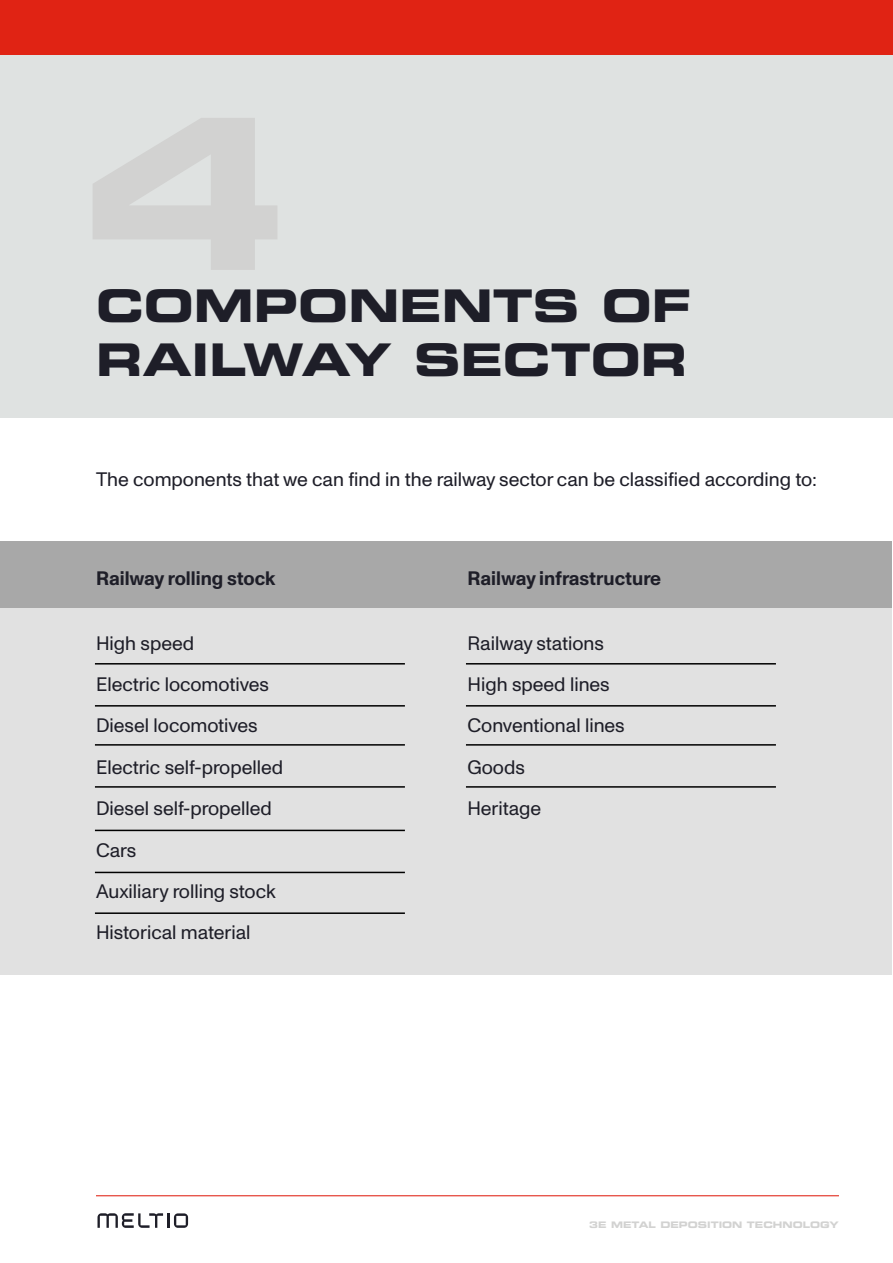
<style>
.page{position:relative;width:893px;height:1263px;background:#fff}
.page>*{position:absolute;margin:0;border:0;box-sizing:border-box;transform-origin:0 0}
.t1{font:45px/54px "Eurostile LT Std Bold Ex 2";color:#1e1e28}
.t2{font:19.5px/41.4px "Monument Grotesk";color:#1e1e28}
.t3{font:700 19.5px "Monument Grotesk";color:#1e1e28}
.t4{font:9px "Eurostile LT Std Bold Ex 2";color:#d2d2d1}
</style>
<div class="page">
<hr style="left:96px;top:1195px;width:743px;height:1px;background:#e02314">
<svg style="left:97px;top:1213px;width:91px;height:15px"></svg>
<div style="left:1px;top:542px;width:891px;height:66px;background:#a8a8a8"></div>
<div style="left:1px;top:608px;width:891px;height:367px;background:#e1e1e1"></div>
<div style="left:0;top:0;width:893px;height:417px;background:#dfe2e1"></div>
<div style="left:0;top:0;width:893px;height:54px;background:#e02314"></div>
<hr style="left:95px;top:663px;width:310px;height:1px;background:#000">
<hr style="left:95px;top:744px;width:310px;height:2px;background:#000">
<hr style="left:95px;top:830px;width:310px;height:1px;background:#000">
<hr style="left:95px;top:705px;width:310px;height:1px;background:#000">
<hr style="left:95px;top:786px;width:310px;height:2px;background:#000">
<hr style="left:95px;top:872px;width:310px;height:1px;background:#000">
<hr style="left:95px;top:912px;width:310px;height:2px;background:#000">
<hr style="left:466px;top:663px;width:310px;height:1px;background:#000">
<hr style="left:466px;top:744px;width:310px;height:2px;background:#000">
<hr style="left:466px;top:705px;width:310px;height:1px;background:#000">
<hr style="left:466px;top:786px;width:310px;height:2px;background:#000">
<h1 class="t1" style="left:96px;top:278px;width:597px">COMPONENTS OF<br>RAILWAY SECTOR</h1>
<p class="t2" style="left:96px;top:457px;width:722px">The components that we can find in the railway sector can be classified according to:</p>
<p class="t3" style="left:96px;top:564px;width:181px">Railway rolling stock</p>
<p class="t3" style="left:467px;top:564px;width:195px">Railway infrastructure</p>
<p class="t2" style="left:96px;top:621px;width:189px">High speed<br>Electric locomotives<br>Diesel locomotives<br>Electric self-propelled<br>Diesel self-propelled<br>Cars<br>Auxiliary rolling stock<br>Historical material</p>
<p class="t2" style="left:467px;top:621px;width:159px">Railway stations<br>High speed lines<br>Conventional lines<br>Goods<br>Heritage</p>
<p class="t4" style="left:589px;top:1218px;width:251px">3E METAL DEPOSITION TECHNOLOGY</p>
</div>
